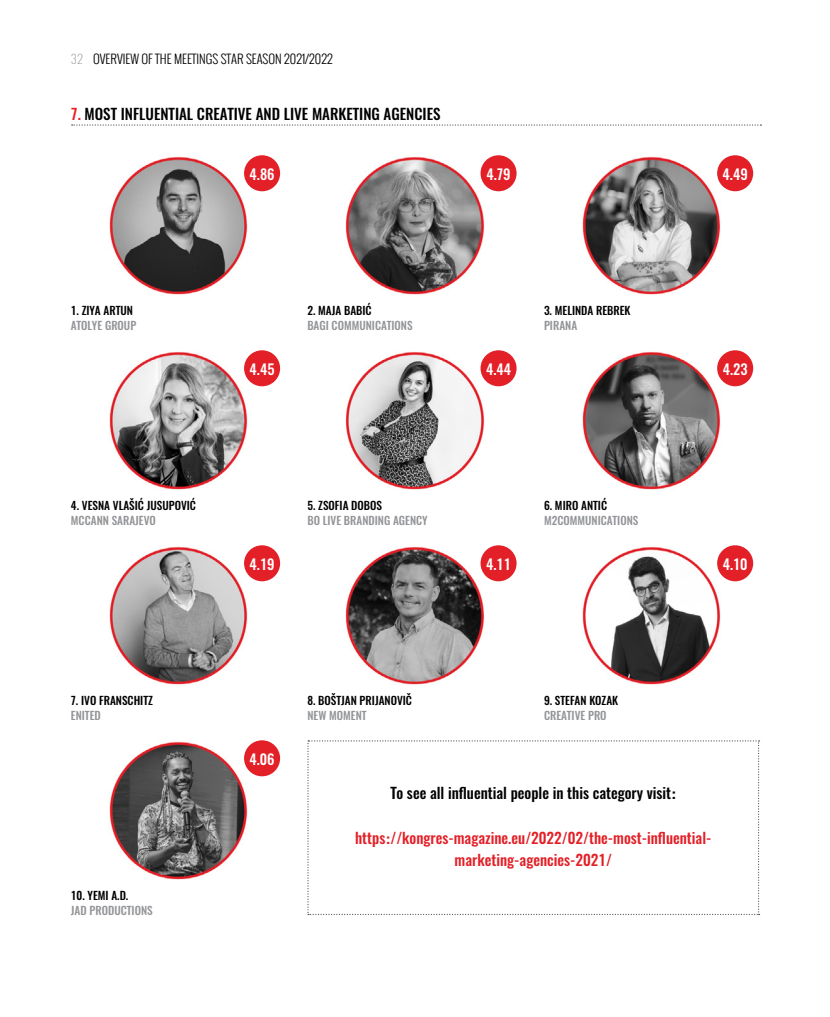
<style>
.page{position:relative;width:830px;height:1017px;background:#fff}
.page>*{position:absolute;margin:0;border:0;box-sizing:border-box;transform-origin:0 0}
.t1{font:500 15px "Oswald";color:#000}
.t2{font:500 15px/22.5px "Oswald";color:#e31f27;text-align:center}
.t3{font:500 14.25px "Oswald";color:#fff}
.t4{font:300 12.5px "Oswald";color:#000}
.t5{font:200 12.5px "Oswald";color:#939598}
.t6{font:500 11.25px "Oswald";color:#000}
.t7{font:500 11.25px "Oswald";color:#939598}
.s1{color:#eb2027}
.s2{font-family:"Helvetica";font-weight:700}
</style>
<div class="page">
<img style="left:109px;top:157px;width:144px;height:138px">
<img style="left:109px;top:352px;width:144px;height:138px">
<img style="left:109px;top:547px;width:144px;height:138px">
<img style="left:109px;top:742px;width:144px;height:138px">
<img style="left:345px;top:157px;width:144px;height:138px">
<img style="left:345px;top:352px;width:144px;height:138px">
<img style="left:345px;top:547px;width:144px;height:138px">
<img style="left:582px;top:157px;width:139px;height:138px">
<img style="left:582px;top:352px;width:139px;height:138px">
<img style="left:582px;top:547px;width:139px;height:138px">
<svg style="left:72px;top:124px;width:689px;height:2px"></svg>
<div style="left:244px;top:155px;width:36px;height:36px;background:#e31f27;border-radius:50%"></div>
<div style="left:244px;top:350px;width:36px;height:36px;background:#e31f27;border-radius:50%"></div>
<div style="left:244px;top:545px;width:36px;height:36px;background:#e31f27;border-radius:50%"></div>
<div style="left:244px;top:740px;width:36px;height:36px;background:#e31f27;border-radius:50%"></div>
<div style="left:480px;top:155px;width:36px;height:36px;background:#e31f27;border-radius:50%"></div>
<div style="left:480px;top:350px;width:36px;height:36px;background:#e31f27;border-radius:50%"></div>
<div style="left:480px;top:545px;width:36px;height:36px;background:#e31f27;border-radius:50%"></div>
<div style="left:716px;top:155px;width:36px;height:36px;background:#e31f27;border-radius:50%"></div>
<div style="left:716px;top:350px;width:36px;height:36px;background:#e31f27;border-radius:50%"></div>
<div style="left:716px;top:545px;width:36px;height:36px;background:#e31f27;border-radius:50%"></div>
<svg style="left:307px;top:740px;width:452px;height:175px"></svg>
<p class="t5" style="left:71px;top:47px;width:14px">32</p>
<p class="t4" style="left:93px;top:50px;width:241px">OVERVIEW OF THE MEETINGS STAR SEASON 2021/2022</p>
<h1 class="t1" style="left:71px;top:106px;width:371px"><span class="s1">7.</span> MOST INFLUENTIAL CREATIVE AND LIVE MARKETING AGENCIES</h1>
<p class="t3" style="left:249px;top:166px;width:26px">4.86</p>
<p class="t3" style="left:486px;top:166px;width:26px">4.79</p>
<p class="t3" style="left:722px;top:166px;width:27px">4.49</p>
<p class="t6" style="left:71px;top:305px;width:64px">1. ZIYA ARTUN</p>
<p class="t7" style="left:71px;top:320px;width:67px">ATOLYE GROUP</p>
<p class="t6" style="left:307px;top:305px;width:66px">2. MAJA BABIĆ</p>
<p class="t7" style="left:307px;top:320px;width:107px">BAGI COMMUNICATIONS</p>
<p class="t6" style="left:543px;top:305px;width:88px">3. MELINDA REBREK</p>
<p class="t7" style="left:543px;top:320px;width:35px">PIRANA</p>
<p class="t3" style="left:249px;top:361px;width:26px">4.45</p>
<p class="t3" style="left:486px;top:361px;width:27px">4.44</p>
<p class="t3" style="left:722px;top:361px;width:26px">4.23</p>
<p class="t6" style="left:71px;top:500px;width:126px">4. VESNA VLAŠIĆ JUSUPOVIĆ</p>
<p class="t7" style="left:71px;top:515px;width:86px">MCCANN SARAJEVO</p>
<p class="t6" style="left:307px;top:500px;width:76px">5. ZSOFIA DOBOS</p>
<p class="t7" style="left:307px;top:515px;width:122px">BO LIVE BRANDING AGENCY</p>
<p class="t6" style="left:543px;top:500px;width:65px">6. MIRO ANTIĆ</p>
<p class="t7" style="left:543px;top:515px;width:96px">M2COMMUNICATIONS</p>
<p class="t3" style="left:249px;top:556px;width:26px">4.19</p>
<p class="t3" style="left:486px;top:556px;width:26px">4.11</p>
<p class="t3" style="left:722px;top:556px;width:26px">4.10</p>
<p class="t6" style="left:71px;top:695px;width:83px">7. IVO FRANSCHITZ</p>
<p class="t7" style="left:71px;top:710px;width:31px">ENITED</p>
<p class="t6" style="left:71px;top:890px;width:59px">10. YEMI A.D.</p>
<p class="t7" style="left:71px;top:905px;width:83px">JAD PRODUCTIONS</p>
<p class="t3" style="left:249px;top:751px;width:27px">4.06</p>
<p class="t6" style="left:307px;top:695px;width:106px">8. BOŠTJAN PRIJANOVIČ</p>
<p class="t7" style="left:307px;top:710px;width:61px">NEW MOMENT</p>
<p class="t6" style="left:543px;top:695px;width:76px">9. STEFAN KOZAK</p>
<p class="t7" style="left:543px;top:710px;width:64px">CREATIVE PRO</p>
<h1 class="t1" style="left:390px;top:785px;width:287px">To see all influential people in this category visit<span class="s2">:</span></h1>
<h1 class="t2" style="left:355px;top:827px;width:358px">https<span class="s2">:</span>//kongres-magazine.eu/2022/02/the-most-influential&shy;marketing-agencies-2021/</h1>
</div>
